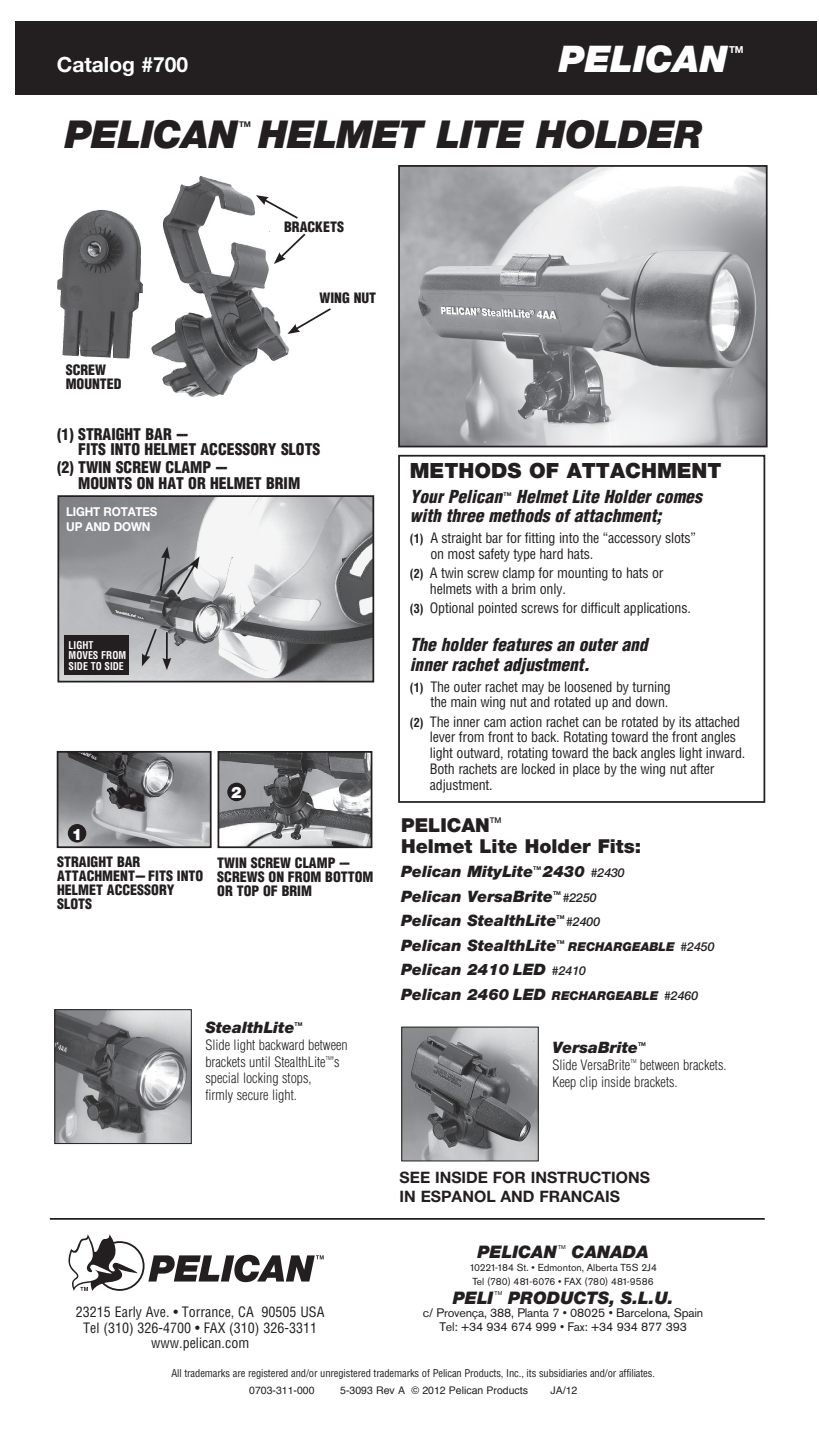
<style>
.page{position:relative;width:819px;height:1449px;background:#fff}
.page>*{position:absolute;margin:0;border:0;box-sizing:border-box;transform-origin:0 0}
.t1{font:italic 900 38.5px "Helvetica Neue";letter-spacing:-.015em;color:#231f20}
.t2{font:italic 900 36.75px "Helvetica Neue";color:#fff}
.t3{font:900 21px "Helvetica Neue";color:#231f20}
.t4{font:700 21px "Helvetica Neue";color:#fff}
.t5{font:900 19.25px "Helvetica Neue";color:#231f20}
.t6{font:italic 900 condensed 17.5px/19.2px "Helvetica";color:#231f20}
.t7{font:italic 900 17.32px "Helvetica Neue";color:#231f20}
.t8{font:italic 900 15.75px/24.5px "Helvetica Neue";color:#231f20}
.t9{font:900 condensed 15.75px/15.8px "Helvetica";color:#231f20}
.t10{font:700 15.75px/18.9px "Helvetica Neue";color:#231f20}
.t11{font:900 15.75px "Helvetica Neue";color:#fff}
.t12{font:condensed 14px/15.8px "Helvetica";letter-spacing:-.015em;color:#231f20}
.t13{font:300 condensed 14px/16.8px "Helvetica";color:#231f20}
.t14{font:900 condensed 14px/14px "Helvetica";color:#231f20}
.t15{font:12.25px/13.5px "Akzidenz Grotesk BE";letter-spacing:-.015em;color:#231f20;text-align:center}
.t16{font:italic 500 12.25px "Helvetica Neue";color:#231f20}
.t17{font:700 12.25px/14.7px "Helvetica Neue";letter-spacing:-.015em;color:#fff;scale:.95 1}
.t18{font:italic 900 12.25px "Helvetica Neue";color:#231f20}
.t19{font:condensed 10.5px "Helvetica";letter-spacing:-.01em;color:#231f20}
.t20{font:10.5px "Helvetica";color:#231f20}
.t21{font:700 condensed 10.5px/10.5px "Helvetica";color:#fff;scale:.95 1}
.t22{font:10.15px/13.5px "Akzidenz Grotesk BE";color:#231f20;text-align:center}
.t23{font:700 9.62px "Helvetica Neue";color:#fff}
.t24{font:700 7.88px "Helvetica Neue";color:#231f20}
.t25{font:500 7.88px "Helvetica Neue";color:#231f20}
.t26{font:5.6px "Akzidenz Grotesk BE";color:#231f20}
.t27{font:700 5.25px "Helvetica Neue";color:#231f20}
.t28{font:300 condensed 5.25px "Helvetica";color:#231f20}
.s1{font-weight:700;font-size:12.25px}
.s2{font-weight:900;font-size:15.75px}
.s3{font-weight:500;font-size:12.25px}
.s4{font-size:12.25px}
</style>
<div class="page">
<div style="left:16px;top:21px;width:801px;height:73px;background:#231f20"></div>
<img style="left:57px;top:176px;width:232px;height:221px">
<hr style="left:50px;top:1218px;width:715px;height:2px;background:#231f20">
<img style="left:60px;top:498px;width:311px;height:181px">
<div style="left:57px;top:495px;width:317px;height:187px;border:2px solid #231f20"></div>
<img style="left:56px;top:1011px;width:134px;height:131px">
<div style="left:54px;top:1009px;width:138px;height:135px;border:1px solid #231f20"></div>
<img style="left:403px;top:1029px;width:134px;height:130px">
<div style="left:401px;top:1027px;width:138px;height:134px;border:1px solid #231f20"></div>
<svg style="left:158px;top:547px;width:12px;height:46px"></svg>
<svg style="left:176px;top:557px;width:24px;height:39px"></svg>
<svg style="left:142px;top:627px;width:29px;height:43px"></svg>
<svg style="left:256px;top:195px;width:42px;height:25px"></svg>
<svg style="left:274px;top:232px;width:32px;height:32px"></svg>
<svg style="left:287px;top:307px;width:44px;height:27px"></svg>
<div style="left:64px;top:636px;width:65px;height:39px;background:#231f20"></div>
<img style="left:221px;top:754px;width:148px;height:91px">
<div style="left:218px;top:751px;width:154px;height:97px;border:2px solid #231f20"></div>
<img style="left:60px;top:754px;width:149px;height:91px">
<div style="left:57px;top:751px;width:155px;height:97px;border:2px solid #231f20"></div>
<div style="left:68px;top:824px;width:18px;height:19px;background:#231f20;border-radius:50%"></div>
<div style="left:227px;top:783px;width:19px;height:18px;background:#231f20;border-radius:50%"></div>
<img style="left:401px;top:168px;width:364px;height:276px">
<div style="left:398px;top:165px;width:370px;height:282px;border:2px solid #231f20"></div>
<div style="left:398px;top:455px;width:367px;height:348px;border:2px solid #231f20"></div>
<svg style="left:95px;top:1241px;width:50px;height:50px"></svg>
<svg style="left:97px;top:1243px;width:46px;height:46px"></svg>
<svg style="left:148px;top:1255px;width:176px;height:27px"></svg>
<svg style="left:68px;top:1234px;width:72px;height:57px"></svg>
<h3 class="t4" style="left:57px;top:52px;width:133px">Catalog #700</h3>
<h2 class="t2" style="left:559px;top:36px;width:170px">PELICAN</h2>
<p class="t23" style="left:729px;top:44px;width:16px">TM</p>
<h1 class="t1" style="left:65px;top:110px;width:175px">PELICAN</h1>
<p class="t24" style="left:239px;top:119px;width:13px">TM</p>
<h1 class="t1" style="left:259px;top:110px;width:446px">HELMET LITE HOLDER</h1>
<p class="t14" style="left:284px;top:220px;width:61px">BRACKETS</p>
<p class="t14" style="left:66px;top:363px;width:58px">SCREW<br>MOUNTED</p>
<p class="t14" style="left:319px;top:291px;width:58px">WING NUT</p>
<p class="t9" style="left:78px;top:426px;width:244px;text-indent:-21px">(1) STRAIGHT BAR ---<br>FITS INTO HELMET ACCESSORY SLOTS</p>
<p class="t9" style="left:78px;top:459px;width:224px;text-indent:-21px">(2) TWIN SCREW CLAMP ---<br>MOUNTS ON HAT OR HELMET BRIM</p>
<p class="t17" style="left:66px;top:504px;width:97px">LIGHT ROTATES<br>UP AND DOWN</p>
<p class="t21" style="left:69px;top:640px;width:62px">LIGHT<br>MOVES FROM<br>SIDE TO SIDE</p>
<p class="t11" style="left:72px;top:825px;width:12px">1</p>
<p class="t14" style="left:57px;top:855px;width:148px">STRAIGHT BAR<br>ATTACHMENT--- FITS INTO<br>HELMET ACCESSORY<br>SLOTS</p>
<p class="t11" style="left:231px;top:783px;width:12px">2</p>
<p class="t14" style="left:217px;top:856px;width:158px">TWIN SCREW CLAMP ---<br>SCREWS ON FROM BOTTOM<br>OR TOP OF BRIM</p>
<p class="t8" style="left:205px;top:1015px;width:91px">StealthLite</p>
<p class="t27" style="left:295px;top:1021px;width:9px">TM</p>
<p class="t13" style="left:205px;top:1036px;width:144px">Slide light backward between brackets until StealthLite ’s</p>
<p class="t28" style="left:326px;top:1055px;width:8px">TM</p>
<p class="t13" style="left:205px;top:1070px;width:108px">special locking stops, firmly secure light.</p>
<h3 class="t3" style="left:410px;top:458px;width:313px">METHODS OF ATTACHMENT</h3>
<p class="t6" style="left:410px;top:486px;width:94px">Your Pelican</p>
<p class="t27" style="left:504px;top:490px;width:9px">TM</p>
<p class="t6" style="left:410px;top:486px;width:294px;text-indent:107px">Helmet Lite Holder comes with three methods of attachment;</p>
<p class="t12" style="left:430px;top:530px;width:267px;text-indent:-21px"><span class="s1">(1)</span> A straight bar for fitting into the “accessory slots” on most safety type hard hats.</p>
<p class="t12" style="left:430px;top:565px;width:235px;text-indent:-20px"><span class="s1">(2)</span> A twin screw clamp for mounting to hats or helmets with a brim only.</p>
<p class="t12" style="left:410px;top:600px;width:283px"><span class="s1">(3)</span> Optional pointed screws for difficult applications.</p>
<p class="t6" style="left:410px;top:635px;width:239px">The holder features an outer and inner rachet adjustment.</p>
<p class="t12" style="left:410px;top:678px;width:263px;text-align:right"><span class="s1">(1)</span> The outer rachet may be loosened by turning the main wing nut and rotated up and down.</p>
<p class="t12" style="left:430px;top:713px;width:317px;text-indent:-20px"><span class="s1">(2)</span> The inner cam action rachet can be rotated by its attached lever from front to back. Rotating toward the front angles light outward, rotating toward the back angles light inward.<br>Both rachets are locked in place by the wing nut after adjustment.</p>
<h3 class="t5" style="left:401px;top:813px;width:90px">PELICAN</h3>
<p class="t25" style="left:490px;top:816px;width:13px">TM</p>
<h3 class="t5" style="left:401px;top:834px;width:242px">Helmet Lite Holder Fits:</h3>
<p class="t8" style="left:401px;top:859px;width:134px">Pelican MityLite</p>
<p class="t27" style="left:533px;top:865px;width:9px">TM</p>
<p class="t16" style="left:543px;top:866px;width:83px"><span class="s2">2430</span> #2430</p>
<p class="t8" style="left:401px;top:884px;width:153px">Pelican VersaBrite</p>
<p class="t27" style="left:553px;top:890px;width:9px">TM</p>
<p class="t16" style="left:563px;top:890px;width:36px">#2250</p>
<p class="t8" style="left:401px;top:908px;width:157px">Pelican StealthLite</p>
<p class="t27" style="left:557px;top:914px;width:9px">TM</p>
<p class="t16" style="left:566px;top:915px;width:36px">#2400</p>
<p class="t8" style="left:401px;top:933px;width:157px">Pelican StealthLite</p>
<p class="t27" style="left:557px;top:939px;width:9px">TM</p>
<p class="t18" style="left:568px;top:939px;width:20px">Rechar</p>
<p class="t18" style="left:623px;top:939px;width:20px">geable</p>
<p class="t16" style="left:681px;top:939px;width:36px">#2450</p>
<p class="t8" style="left:401px;top:957px;width:186px">Pelican 2410 LED <span class="s3">#2410<br></span>Pelican 2460 LED <span class="s4">Rechar</span></p>
<p class="t18" style="left:606px;top:988px;width:20px">geable</p>
<p class="t16" style="left:664px;top:988px;width:36px">#2460</p>
<p class="t8" style="left:552px;top:1035px;width:87px">VersaBrite</p>
<p class="t27" style="left:638px;top:1041px;width:9px">TM</p>
<p class="t13" style="left:552px;top:1056px;width:80px">Slide VersaBrite</p>
<p class="t28" style="left:630px;top:1058px;width:8px">TM</p>
<p class="t13" style="left:552px;top:1056px;width:176px;text-indent:88px">between brackets.<br>Keep clip inside brackets.</p>
<p class="t10" style="left:400px;top:1167px;width:252px">SEE INSIDE FOR INSTRUCTIONS<br>IN ESPANOL AND FRANCAIS</p>
<p class="t7" style="left:477px;top:1241px;width:81px">PELICAN</p>
<p class="t26" style="left:558px;top:1243px;width:9px">TM</p>
<p class="t7" style="left:572px;top:1241px;width:79px">CANADA</p>
<p class="t22" style="left:469px;top:1261px;width:189px">10221-184 St. • Edmonton, Alberta T5S 2J4<br>Tel (780) 481-6076 • FAX (780) 481-9586</p>
<p class="t7" style="left:453px;top:1287px;width:42px">PELI</p>
<p class="t26" style="left:495px;top:1290px;width:9px">TM</p>
<p class="t7" style="left:508px;top:1287px;width:167px">PRODUCTS, S.L.U.</p>
<p class="t15" style="left:423px;top:1306px;width:282px">c/ Provença, 388, Planta 7 • 08025 • Barcelona, Spain<br>Tel: +34 934 674 999 • Fax: +34 934 877 393</p>
<p class="t12" style="left:76px;top:1304px;width:250px;text-align:center">23215 Early Ave. • Torrance, CA 90505 USA<br>Tel (310) 326-4700 • FAX (310) 326-3311 www.pelican.com</p>
<p class="t19" style="left:171px;top:1366px;width:485px">All trademarks are registered and/or unregistered trademarks of Pelican Products, Inc., its subsidiaries and/or affiliates.</p>
<p class="t20" style="left:249px;top:1383px;width:67px">0703-311-000</p>
<p class="t20" style="left:340px;top:1383px;width:189px">5-3093 Rev A © 2012 Pelican Products</p>
<p class="t20" style="left:551px;top:1383px;width:28px">JA/12</p>
</div>
